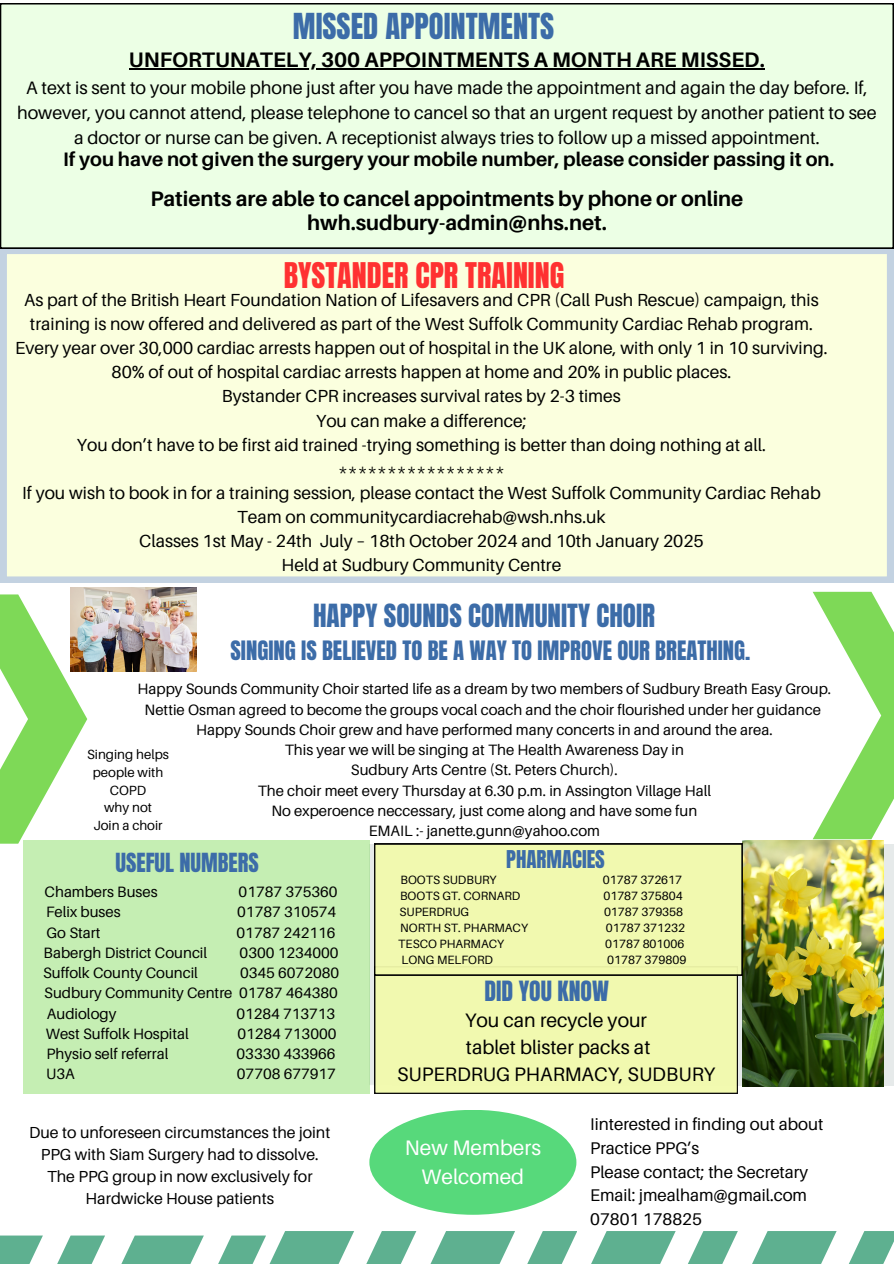
<style>
.page{position:relative;width:894px;height:1264px;background:#fff}
.page>*{position:absolute;margin:0;border:0;box-sizing:border-box;transform-origin:0 0}
.t1{font:30.45px "Anton";color:#3c6ca8}
.t2{font:30px "Anton";color:#ff3131}
.t3{font:27.15px "Anton";color:#3c6ca8}
.t4{font:23.7px "Anton";color:#3c6ca8}
.t5{font:22.65px "Anton";color:#3c6ca8}
.t6{font:22.35px "Anton";color:#3c6ca8}
.t7{font:700 21px/24.8px "Aileron";color:#000}
.t8{font:21px/29.2px "Aileron";color:#fff;text-align:center}
.t9{font:20.85px "Anton";color:#3c6ca8}
.t10{font:700 19.5px "Aileron";color:#000}
.t11{font:19.5px/27px "Aileron";color:#000;text-align:center}
.t12{font:18px/24.8px "Aileron";color:#000;text-align:center}
.t13{font:17.55px/24px "Aileron";color:#000;text-align:center}
.t14{font:16.95px/23.7px "Aileron";color:#000}
.t15{font:16.05px/21.9px "Aileron";color:#000;text-align:center}
.t16{font:15px "Aileron";color:#000}
.t17{font:13.35px "Aileron";color:#000}
.t18{font:12px "Aileron";color:#000}
</style>
<div class="page">
<div style="left:0;top:248px;width:893px;height:334px;background:#fbffde"></div>
<svg style="left:369px;top:844px;width:524px;height:241px;fill:#e6eaea"></svg>
<svg style="left:346px;top:1084px;width:45px;height:10px"></svg>
<svg style="left:0;top:594px;width:87px;height:249px"></svg>
<svg style="left:813px;top:592px;width:80px;height:247px"></svg>
<svg style="left:0;top:1182px;width:893px;height:81px"></svg>
<div style="left:0;top:3px;width:893px;height:245px;background:#ecffe5"></div>
<div style="left:369px;top:1109px;width:207px;height:105px;background:#57d97b;border-radius:50%"></div>
<div style="left:23px;top:840px;width:346px;height:253px;background:#c5eeb3"></div>
<img style="left:742px;top:840px;width:140px;height:246px">
<div style="left:374px;top:975px;width:363px;height:118px;background:#f1f9af"></div>
<img style="left:70px;top:587px;width:126px;height:84px">
<hr style="left:129px;top:68px;width:635px;height:1px;background:#000">
<div style="left:374px;top:843px;width:368px;height:132px;background:#f1f9af"></div>
<p class="t1" style="left:293px;top:4px;width:263px">MISSED APPOINTMENTS</p>
<h3 class="t7" style="left:129px;top:47px;width:637px">UNFORTUNATELY, 300 APPOINTMENTS A MONTH ARE MISSED.</h3>
<p class="t12" style="left:17px;top:75px;width:860px">A text is sent to your mobile phone just after you have made the appointment and again the day before. If, however, you cannot attend, please telephone to cancel so that an urgent request by another patient to see a doctor or nurse can be given. A receptionist always tries to follow up a missed appointment.</p>
<h3 class="t10" style="left:63px;top:147px;width:772px">If you have not given the surgery your mobile number, please consider passing it on.</h3>
<h3 class="t7" style="left:307px;top:185px;width:437px;text-indent:-157px">Patients are able to cancel appointments by phone or online hwh.sudbury-admin@nhs.net.</h3>
<p class="t2" style="left:283px;top:253px;width:282px">BYSTANDER CPR TRAINING</p>
<p class="t13" style="left:15px;top:288px;width:813px">As part of the British Heart Foundation Nation of Lifesavers and CPR (Call Push Rescue) campaign, this training is now offered and delivered as part of the West Suffolk Community Cardiac Rehab program.<br>Every year over 30,000 cardiac arrests happen out of hospital in the UK alone, with only 1 in 10 surviving.<br>80% of out of hospital cardiac arrests happen at home and 20% in public places.<br>Bystander CPR increases survival rates by 2-3 times<br>You can make a difference;<br>You don’t have to be first aid trained -trying something is better than doing nothing at all. *****************<br>If you wish to book in for a training session, please contact the West Suffolk Community Cardiac Rehab Team on communitycardiacrehab@wsh.nhs.uk<br>Classes 1st May - 24th July – 18th October 2024 and 10th January 2025<br>Held at Sudbury Community Centre</p>
<p class="t3" style="left:313px;top:596px;width:343px">HAPPY SOUNDS COMMUNITY CHOIR</p>
<p class="t5" style="left:230px;top:634px;width:521px">SINGING IS BELIEVED TO BE A WAY TO IMPROVE OUR BREATHING.</p>
<p class="t16" style="left:138px;top:679px;width:695px">Happy Sounds Community Choir started life as a dream by two members of Sudbury Breath Easy Group.</p>
<p class="t16" style="left:145px;top:700px;width:677px">Nettie Osman agreed to become the groups vocal coach and the choir flourished under her guidance</p>
<p class="t16" style="left:196px;top:720px;width:577px">Happy Sounds Choir grew and have performed many concerts in and around the area.</p>
<p class="t16" style="left:285px;top:740px;width:400px">This year we will be singing at The Health Awareness Day in</p>
<p class="t16" style="left:351px;top:760px;width:268px">Sudbury Arts Centre (St. Peters Church).</p>
<h5 class="t16" style="left:258px;top:781px;width:455px">The choir meet every Thursday at 6.30 p.m. in Assington Village Hall</h5>
<p class="t16" style="left:271px;top:801px;width:427px">No experoence neccessary, just come along and have some fun</p>
<h5 class="t16" style="left:369px;top:821px;width:232px">EMAIL :- janette.gunn@yahoo.com</h5>
<p class="t17" style="left:87px;top:746px;width:83px">Singing helps</p>
<h3 class="t17" style="left:93px;top:764px;width:72px">people with</h3>
<h2 class="t17" style="left:110px;top:781px;width:38px">COPD</h2>
<h2 class="t17" style="left:104px;top:799px;width:49px">why not</h2>
<p class="t17" style="left:93px;top:817px;width:71px">Join a choir</p>
<p class="t6" style="left:115px;top:846px;width:145px">USEFUL NUMBERS</p>
<h6 class="t16" style="left:45px;top:882px;width:114px">Chambers Buses</h6>
<h6 class="t16" style="left:238px;top:882px;width:100px">01787 375360</h6>
<p class="t16" style="left:46px;top:902px;width:76px">Felix buses</p>
<p class="t16" style="left:237px;top:902px;width:100px">01787 310574</p>
<p class="t16" style="left:47px;top:923px;width:55px">Go Start</p>
<p class="t16" style="left:236px;top:923px;width:100px">01787 242116</p>
<p class="t16" style="left:44px;top:943px;width:165px">Babergh District Council</p>
<p class="t16" style="left:239px;top:943px;width:100px">0300 1234000</p>
<h2 class="t16" style="left:43px;top:963px;width:156px">Suffolk County Council</h2>
<h2 class="t16" style="left:240px;top:963px;width:100px">0345 6072080</h2>
<p class="t16" style="left:44px;top:983px;width:295px">Sudbury Community Centre 01787 464380</p>
<p class="t16" style="left:47px;top:1004px;width:71px">Audiology</p>
<p class="t16" style="left:236px;top:1004px;width:100px">01284 713713</p>
<p class="t16" style="left:46px;top:1024px;width:144px">West Suffolk Hospital</p>
<p class="t16" style="left:237px;top:1024px;width:100px">01284 713000</p>
<p class="t16" style="left:47px;top:1044px;width:123px">Physio self referral</p>
<p class="t16" style="left:236px;top:1044px;width:100px">03330 433966</p>
<p class="t16" style="left:46px;top:1064px;width:30px">U3A</p>
<p class="t16" style="left:237px;top:1064px;width:100px">07708 677917</p>
<p class="t15" style="left:29px;top:1121px;width:303px">Due to unforeseen circumstances the joint<br>PPG with Siam Surgery had to dissolve.</p>
<p class="t15" style="left:47px;top:1165px;width:267px">The PPG group in now exclusively for<br>Hardwicke House patients</p>
<p class="t9" style="left:506px;top:844px;width:100px">PHARMACIES</p>
<p class="t18" style="left:400px;top:872px;width:97px">BOOTS SUDBURY</p>
<p class="t18" style="left:602px;top:872px;width:81px">01787 372617</p>
<p class="t18" style="left:400px;top:888px;width:122px">BOOTS GT. CORNARD</p>
<p class="t18" style="left:603px;top:888px;width:81px">01787 375804</p>
<p class="t18" style="left:399px;top:904px;width:71px">SUPERDRUG</p>
<p class="t18" style="left:604px;top:904px;width:81px">01787 379358</p>
<p class="t18" style="left:400px;top:920px;width:129px">NORTH ST. PHARMACY</p>
<p class="t18" style="left:605px;top:920px;width:81px">01787 371232</p>
<p class="t18" style="left:398px;top:936px;width:107px">TESCO PHARMACY</p>
<p class="t18" style="left:605px;top:936px;width:81px">01787 801006</p>
<p class="t18" style="left:401px;top:952px;width:93px">LONG MELFORD</p>
<p class="t18" style="left:607px;top:952px;width:81px">01787 379809</p>
<p class="t4" style="left:484px;top:974px;width:126px">DID YOU KNOW</p>
<p class="t11" style="left:397px;top:1006px;width:319px">You can recycle your<br>tablet blister packs at<br>SUPERDRUG PHARMACY, SUDBURY</p>
<h1 class="t8" style="left:404px;top:1132px;width:138px">New Members<br>Welcomed</h1>
<p class="t14" style="left:590px;top:1112px;width:234px">Iinterested in finding out about<br>Practice PPG’s<br>Please contact; the Secretary<br>Email: jmealham@gmail.com<br>07801 178825</p>
</div>
